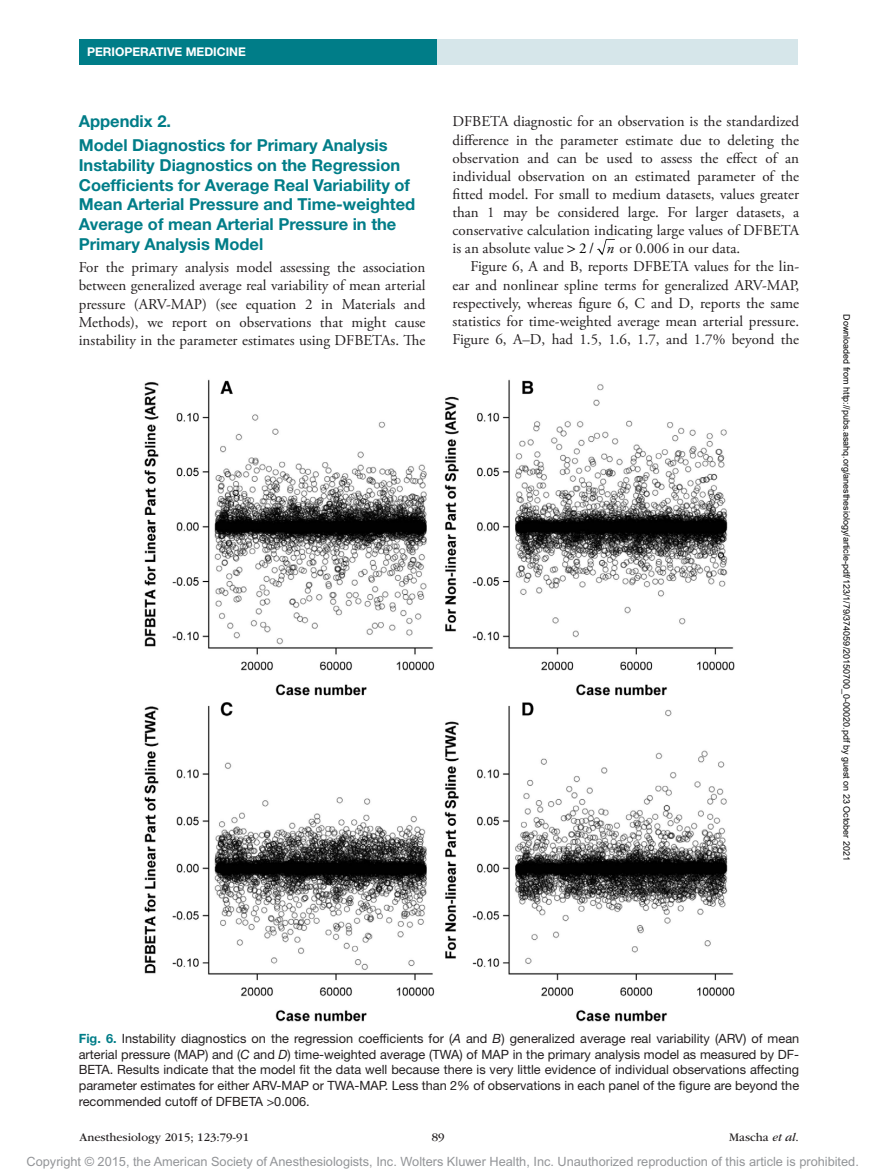
<style>
.page{position:relative;width:878px;height:1175px;background:#fff}
.page>*{position:absolute;margin:0;border:0;box-sizing:border-box;transform-origin:0 0}
.t1{font:700 16.5px/19.6px "Helvetica Neue LT Std";color:#007d88}
.t2{font:15px/18.1px "Adobe Garamond Pro";color:#231f20;text-align:justify}
.t3{font:12.75px/15.8px "Helvetica Neue LT Std";color:#231f20;text-align:justify}
.t4{font:12.75px "Arial MT Std";color:#939598}
.t5{font:12px "ITC Garamond Std";color:#231f20}
.t6{font:700 12px "Helvetica Neue LT Std";color:#fff}
.t7{font:9px "Arial";color:#000}
.s1{color:#000}
.s2{font-style:italic;color:#000}
.s3{font-weight:700;color:#007d88}
.s4{font-style:italic}
</style>
<div class="page">
<div style="left:432px;top:39px;width:365px;height:26px;background:#d6e6ea"></div>
<div style="left:79px;top:39px;width:357px;height:25px;background:#007d88"></div>
<svg style="left:597px;top:239px;width:17px;height:16px"></svg>
<img style="left:144px;top:379px;width:591px;height:643px">
<p class="t6" style="left:87px;top:44px;width:160px">PERIOPERATIVE MEDICINE</p>
<p class="t1" style="left:79px;top:109px;width:310px;line-height:24.2px">Appendix 2.<br>Model Diagnostics for Primary Analysis</p>
<p class="t1" style="left:79px;top:155px;width:338px">Instability Diagnostics on the Regression Coefficients for Average Real Variability of Mean Arterial Pressure and Time-weighted Average of mean Arterial Pressure in the Primary Analysis Model</p>
<p class="t2" style="left:79px;top:259px;width:348px">For the primary analysis model assessing the association between generalized average real variability of mean arterial pressure (ARV-MAP) (see equation 2 in Materials and Methods), we report on observations that might cause instability in the parameter estimates using DFBETAs. The</p>
<p class="t2" style="left:452px;top:113px;width:348px">DFBETA diagnostic for an observation is the standardized difference in the parameter estimate due to deleting the observation and can be used to assess the effect of an individual observation on an estimated parameter of the fitted model. For small to medium datasets, values greater than 1 may be considered large. For larger datasets, a conservative calculation indicating large values of DFBETA is an absolute value <span class="s1">2 /</span> <span class="s2">n</span> or 0.006 in our data.</p>
<p class="t2" style="left:452px;top:258px;width:348px;text-indent:18px">Figure 6, A and B, reports DFBETA values for the lin&shy;ear and nonlinear spline terms for generalized ARV-MAP, respectively, whereas figure 6, C and D, reports the same statistics for time-weighted average mean arterial pressure.<br>Figure 6, A–D, had 1.5, 1.6, 1.7, and 1.7% beyond the</p>
<p class="t7" style="left:850px;top:314px;width:548px;rotate:90deg">Downloaded from http://pubs.asahq.org/anesthesiology/article-pdf/123/1/79/374059/20150700_0-00020.pdf by guest on 23 October 2021</p>
<p class="t3" style="left:79px;top:1030px;width:722px"><span class="s3">Fig. 6.</span> Instability diagnostics on the regression coefficients for (<span class="s4">A</span> and <span class="s4">B</span>) generalized average real variability (ARV) of mean arterial pressure (MAP) and (<span class="s4">C</span> and <span class="s4">D</span>) time-weighted average (TWA) of MAP in the primary analysis model as measured by DF-BETA. Results indicate that the model fit the data well because there is very little evidence of individual observations affecting parameter estimates for either ARV-MAP or TWA-MAP. Less than 2% of observations in each panel of the figure are beyond the recommended cutoff of DFBETA &gt;0.006.</p>
<p class="t5" style="left:80px;top:1130px;width:171px">Anesthesiology 2015; 123:79-91</p>
<p class="t5" style="left:432px;top:1130px;width:14px">89</p>
<p class="t5" style="left:729px;top:1130px;width:71px">Mascha <span class="s4">et al</span>.</p>
<p class="t4" style="left:27px;top:1154px;width:833px">Copyright © 2015, the American Society of Anesthesiologists, Inc. Wolters Kluwer Health, Inc. Unauthorized reproduction of this article is prohibited.</p>
</div>
